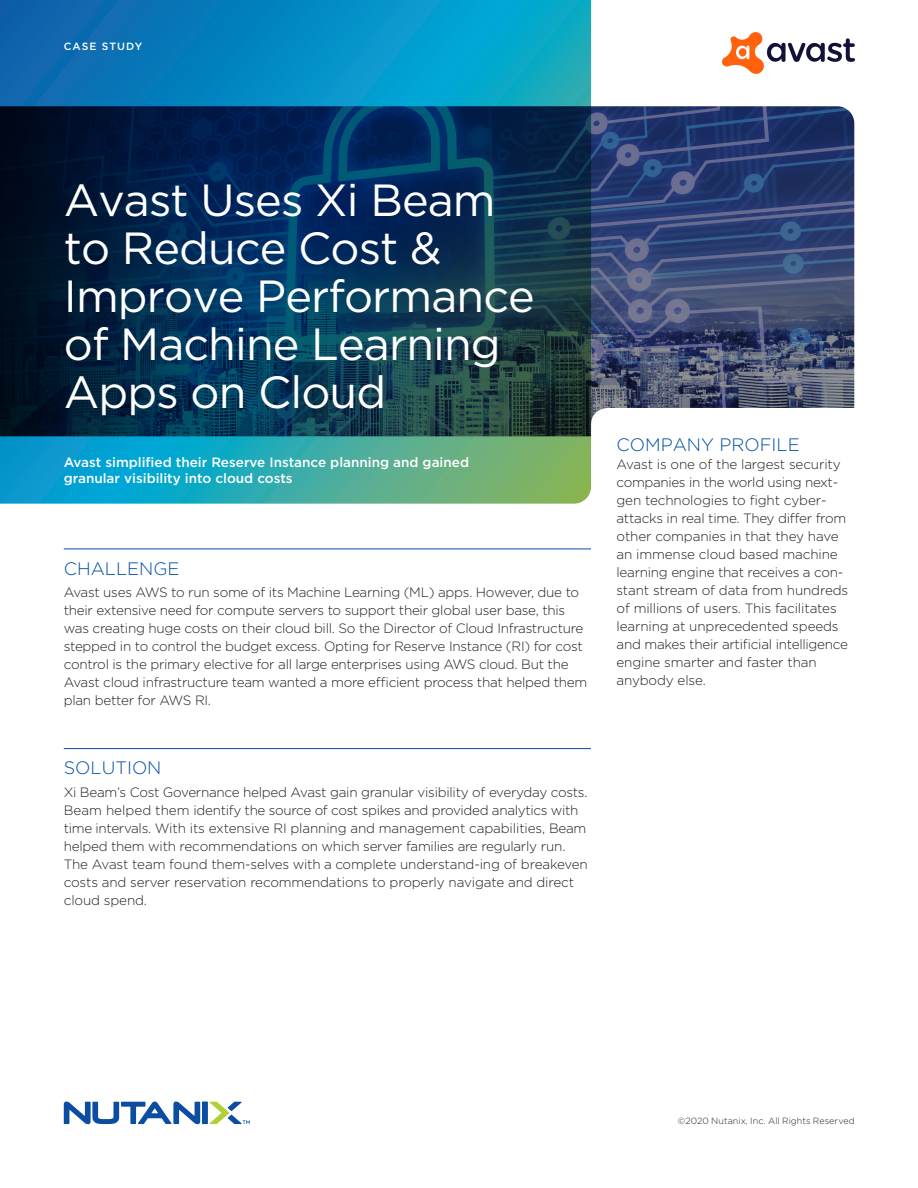
<style>
.page{position:relative;width:918px;height:1188px;background:#fff}
.page>*{position:absolute;margin:0;border:0;box-sizing:border-box;transform-origin:0 0}
.TitleSub{font:45px/48px "Gotham";letter-spacing:-.02em;color:#fff}
.SIDEBAR_-_Bullet_Poi{font:300 18px "Gotham";color:#034ea2}
.WhiteText{font:300 13.5px/18px "Gotham";letter-spacing:-.02em;color:#231f20}
.WhiteText-2{font:500 13.5px/16.2px "Gotham";color:#fff}
.BodyTextBeforeBullet{font:500 10.5px "Gotham";letter-spacing:.1em;color:#fff}
.t1{font:300 9px "Gotham";letter-spacing:.005em;color:#231f20}
</style>
<div class="page">
<svg style="left:210px;top:1102px;width:40px;height:22px"></svg>
<div style="left:202px;top:1102px;width:6px;height:22px;background:#0d4da1"></div>
<svg style="left:64px;top:1102px;width:136px;height:22px"></svg>
<svg style="left:0;top:0;width:591px;height:504px;background:#1b97b6"></svg>
<svg style="left:0;top:106px;width:854px;height:330px;background:#163556"></svg>
<svg style="left:591px;top:408px;width:263px;height:28px"></svg>
<hr style="left:64px;top:549px;width:527px;height:1px;background:#034ea2">
<hr style="left:64px;top:748px;width:527px;height:1px;background:#034ea2">
<img style="left:723px;top:32px;width:131px;height:42px">
<p class="BodyTextBeforeBullet" style="left:64px;top:39px;width:80px">CASE STUDY</p>
<p class="TitleSub" style="left:64px;top:175px;width:473px">Avast Uses Xi Beam to Reduce Cost &amp;<br>Improve Performance of Machine Learning<br>Apps on Cloud</p>
<p class="WhiteText-2" style="left:64px;top:454px;width:407px">Avast simplified their Reserve Instance planning and gained granular visibility into cloud costs</p>
<p class="SIDEBAR_-_Bullet_Poi" style="left:64px;top:557px;width:117px">CHALLENGE</p>
<p class="WhiteText" style="left:64px;top:583px;width:525px">Avast uses AWS to run some of its Machine Learning (ML) apps. However, due to their extensive need for compute servers to support their global user base, this was creating huge costs on their cloud bill. So the Director of Cloud Infrastructure stepped in to control the budget excess. Opting for Reserve Instance (RI) for cost control is the primary elective for all large enterprises using AWS cloud. But the Avast cloud infrastructure team wanted a more efficient process that helped them plan better for AWS RI.</p>
<p class="SIDEBAR_-_Bullet_Poi" style="left:64px;top:757px;width:99px">SOLUTION</p>
<p class="WhiteText" style="left:64px;top:783px;width:526px">Xi Beam’s Cost Governance helped Avast gain granular visibility of everyday costs.<br>Beam helped them identify the source of cost spikes and provided analytics with time intervals. With its extensive RI planning and management capabilities, Beam helped them with recommendations on which server families are regularly run.<br>The Avast team found them-selves with a complete understand-ing of breakeven costs and server reservation recommendations to properly navigate and direct cloud spend.</p>
<p class="SIDEBAR_-_Bullet_Poi" style="left:617px;top:433px;width:185px">COMPANY PROFILE</p>
<p class="WhiteText" style="left:617px;top:455px;width:233px">Avast is one of the largest security companies in the world using next&shy;gen technologies to fight cyber&shy;attacks in real time. They differ from other companies in that they have an immense cloud based machine learning engine that receives a con&shy;stant stream of data from hundreds of millions of users. This facilitates learning at unprecedented speeds and makes their artificial intelligence engine smarter and faster than anybody else.</p>
<p class="t1" style="left:678px;top:1115px;width:179px">©2020 Nutanix, Inc. All Rights Reserved</p>
</div>
